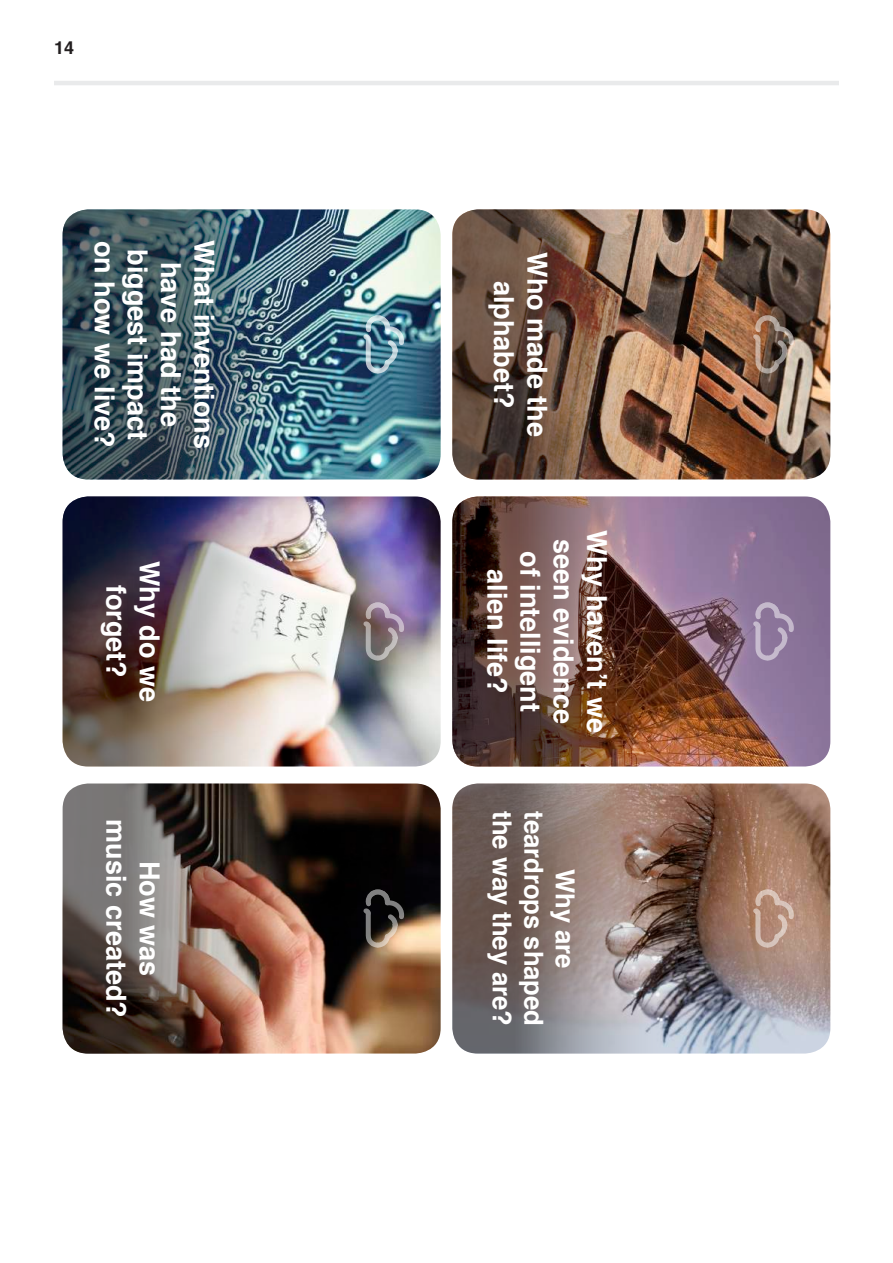
<style>
.page{position:relative;width:893px;height:1263px;background:#fff}
.page>*{position:absolute;margin:0;border:0;box-sizing:border-box;transform-origin:0 0}
.t1{font:700 27.75px/33.3px "Helvetica";color:#fff;text-align:center}
.t2{font:700 26.25px "Helvetica";color:#fff}
.t3{font:700 18px "Helvetica";color:#231f20}
</style>
<div class="page">
<img style="left:686px;top:209px;width:144px;height:270px">
<img style="left:452px;top:209px;width:234px;height:270px">
<svg style="left:753px;top:315px;width:41px;height:58px;background:#846c5c"></svg>
<img style="left:296px;top:209px;width:145px;height:270px">
<svg style="left:363px;top:315px;width:41px;height:58px;background:#6a94a5"></svg>
<img style="left:63px;top:209px;width:233px;height:270px">
<img style="left:686px;top:496px;width:144px;height:270px">
<svg style="left:753px;top:602px;width:41px;height:58px;background:#9d89a9"></svg>
<img style="left:452px;top:496px;width:234px;height:270px">
<img style="left:296px;top:496px;width:145px;height:270px">
<svg style="left:363px;top:602px;width:41px;height:58px;background:#91838c"></svg>
<img style="left:63px;top:496px;width:233px;height:270px">
<img style="left:686px;top:783px;width:144px;height:270px">
<svg style="left:753px;top:889px;width:41px;height:58px;background:#bd9a89"></svg>
<svg style="left:452px;top:783px;width:234px;height:270px;background:#867774"></svg>
<img style="left:296px;top:783px;width:145px;height:270px">
<img style="left:63px;top:783px;width:233px;height:270px">
<svg style="left:363px;top:889px;width:41px;height:58px;background:#504841"></svg>
<hr style="left:54px;top:81px;width:785px;height:4px;background:#e9eaeb">
<p class="t3" style="left:54px;top:33px;width:22px">14</p>
<p class="t1" style="left:121px;top:241px;width:209px;rotate:90deg">on how we live?</p>
<p class="t1" style="left:154px;top:249px;width:192px;rotate:90deg">biggest impact</p>
<p class="t1" style="left:220px;top:240px;width:210px;rotate:90deg">What inventions have had the</p>
<p class="t1" style="left:553px;top:252px;width:186px;rotate:90deg">Who made the alphabet?</p>
<p class="t1" style="left:613px;top:530px;width:204px;rotate:90deg">Why haven’t we seen evidence of intelligent</p>
<p class="t1" style="left:166px;top:561px;width:142px;rotate:90deg">Why do we</p>
<p class="t1" style="left:513px;top:569px;width:126px;rotate:90deg">alien life?</p>
<p class="t1" style="left:133px;top:585px;width:94px;rotate:90deg">forget?</p>
<p class="t1" style="left:166px;top:819px;width:200px;rotate:90deg">How was music created?</p>
<p class="t2" style="left:523px;top:811px;width:217px;rotate:90deg">the way they are?</p>
<p class="t2" style="left:555px;top:811px;width:216px;rotate:90deg">teardrops shaped</p>
<p class="t2" style="left:586px;top:869px;width:101px;rotate:90deg">Why are</p>
</div>
